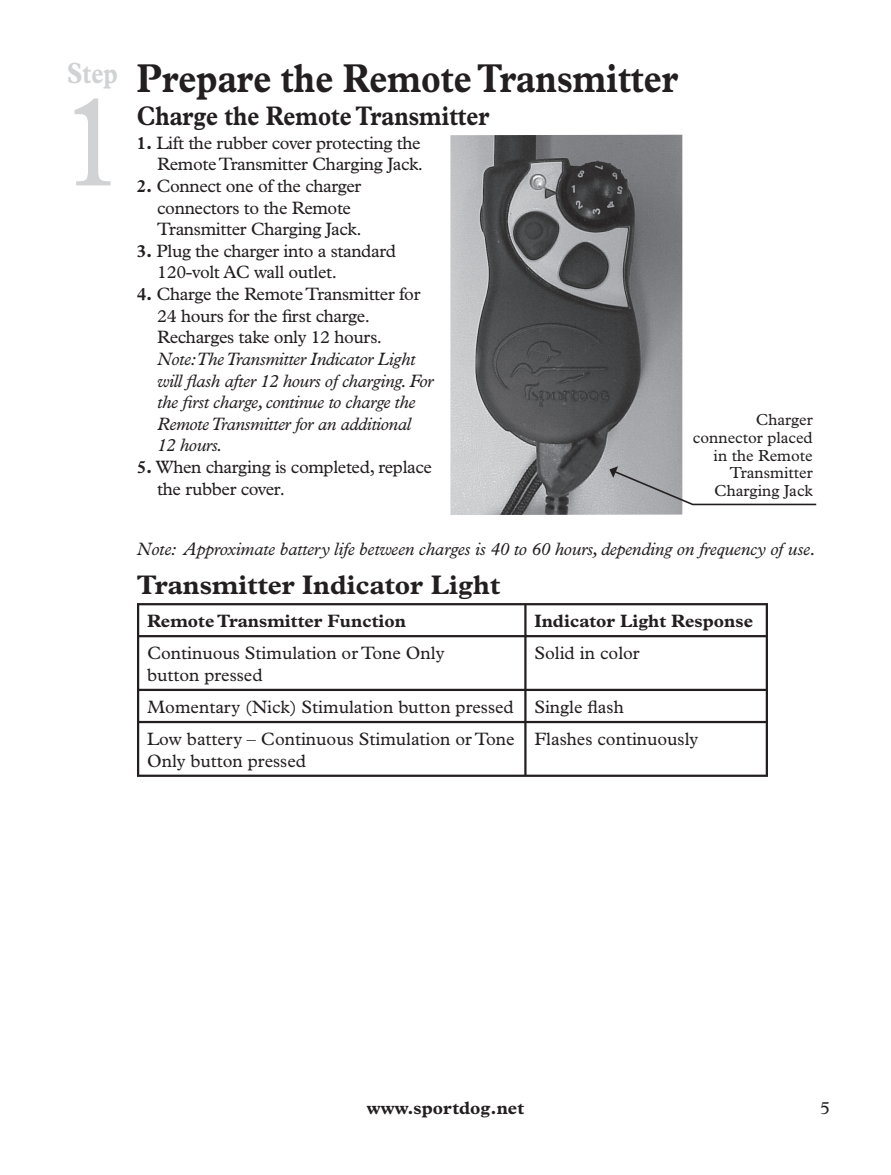
<style>
.page{position:relative;width:891px;height:1175px;background:#fff}
.page>*{position:absolute;margin:0;border:0;box-sizing:border-box;transform-origin:0 0}
.t1{font:300 130.5px "Plantin";color:#d1d2d4}
.t2{font:700 40.5px "Plantin";color:#231f20;scale:.85 1}
.t3{font:700 29.25px "Plantin";color:#d1d2d4;scale:.8 1}
.t4{font:700 27px "Plantin";color:#231f20;scale:.85 1}
.t5{font:700 27px "Plantin";color:#231f20}
.t6{font:18px/21.6px "Plantin";letter-spacing:-.02em;color:#231f20}
.t7{font:italic 18px/21.6px "Plantin";letter-spacing:-.02em;color:#231f20}
.t8{font:18px/21.6px "Plantin";color:#231f20}
.t9{font:700 18px "Plantin";color:#231f20}
.t10{font:16.2px/17.8px "Plantin";color:#231f20;text-align:right}
.s1{font-weight:700}
</style>
<div class="page">
<img style="left:450px;top:135px;width:232px;height:380px">
<svg style="left:609px;top:466px;width:208px;height:40px"></svg>
<hr style="left:137px;top:603px;width:388px;height:2px;background:#231f20">
<hr style="left:137px;top:605px;width:2px;height:30px;background:#231f20">
<hr style="left:525px;top:603px;width:243px;height:2px;background:#231f20">
<hr style="left:524px;top:605px;width:3px;height:30px;background:#231f20">
<hr style="left:766px;top:605px;width:2px;height:30px;background:#231f20">
<hr style="left:137px;top:635px;width:388px;height:2px;background:#231f20">
<hr style="left:137px;top:637px;width:2px;height:51px;background:#231f20">
<hr style="left:525px;top:635px;width:243px;height:2px;background:#231f20">
<hr style="left:524px;top:637px;width:3px;height:51px;background:#231f20">
<hr style="left:766px;top:637px;width:2px;height:51px;background:#231f20">
<hr style="left:137px;top:688px;width:388px;height:3px;background:#231f20">
<hr style="left:137px;top:691px;width:2px;height:30px;background:#231f20">
<hr style="left:525px;top:688px;width:243px;height:3px;background:#231f20">
<hr style="left:524px;top:691px;width:3px;height:30px;background:#231f20">
<hr style="left:766px;top:691px;width:2px;height:30px;background:#231f20">
<hr style="left:137px;top:721px;width:388px;height:2px;background:#231f20">
<hr style="left:137px;top:723px;width:2px;height:51px;background:#231f20">
<hr style="left:525px;top:721px;width:243px;height:2px;background:#231f20">
<hr style="left:524px;top:723px;width:3px;height:51px;background:#231f20">
<hr style="left:766px;top:723px;width:2px;height:51px;background:#231f20">
<hr style="left:137px;top:774px;width:631px;height:3px;background:#231f20">
<h3 class="t3" style="left:67px;top:63px;width:65px">Step</h3>
<h1 class="t1" style="left:57px;top:95px;width:72px">1</h1>
<h2 class="t2" style="left:137px;top:64px;width:638px">Prepare the Remote Transmitter</h2>
<h3 class="t4" style="left:137px;top:106px;width:416px">Charge the Remote Transmitter</h3>
<p class="t6" style="left:137px;top:133px;width:288px;text-align:right"><span class="s1">1.</span> Lift the rubber cover protecting the<br>Remote Transmitter Charging Jack.</p>
<p class="t6" style="left:157px;top:177px;width:206px;text-indent:-20px"><span class="s1">2.</span> Connect one of the charger connectors to the Remote<br>Transmitter Charging Jack.</p>
<p class="t6" style="left:157px;top:241px;width:240px;text-indent:-20px"><span class="s1">3.</span> Plug the charger into a standard<br>120-volt AC wall outlet.</p>
<p class="t6" style="left:157px;top:285px;width:265px;text-indent:-20px"><span class="s1">4.</span> Charge the Remote Transmitter for<br>24 hours for the first charge.<br>Recharges take only 12 hours.</p>
<p class="t7" style="left:157px;top:349px;width:278px">Note:The Transmitter Indicator Light will flash after 12 hours of charging. For the first charge, continue to charge the Remote Transmitter for an additional 12 hours.</p>
<p class="t6" style="left:157px;top:457px;width:276px;text-indent:-20px"><span class="s1">5.</span> When charging is completed, replace the rubber cover.</p>
<p class="t10" style="left:693px;top:412px;width:121px">Charger connector placed in the Remote<br>Transmitter<br>Charging Jack</p>
<p class="t7" style="left:137px;top:539px;width:680px">Note: Approximate battery life between charges is 40 to 60 hours, depending on frequency of use.</p>
<h3 class="t5" style="left:137px;top:575px;width:365px">Transmitter Indicator Light</h3>
<p class="t9" style="left:147px;top:614px;width:260px">Remote Transmitter Function</p>
<p class="t9" style="left:534px;top:614px;width:220px">Indicator Light Response</p>
<p class="t8" style="left:147px;top:644px;width:299px">Continuous Stimulation or Tone Only button pressed</p>
<p class="t8" style="left:534px;top:644px;width:107px">Solid in color</p>
<p class="t8" style="left:147px;top:692px;width:478px;line-height:32.2px">Momentary (Nick) Stimulation button pressed Single flash<br>Low battery – Continuous Stimulation or Tone</p>
<p class="t8" style="left:147px;top:751px;width:161px">Only button pressed</p>
<p class="t8" style="left:534px;top:729px;width:165px">Flashes continuously</p>
<p class="t9" style="left:367px;top:1101px;width:159px">www.sportdog.net</p>
<p class="t6" style="left:820px;top:1098px;width:11px">5</p>
</div>
